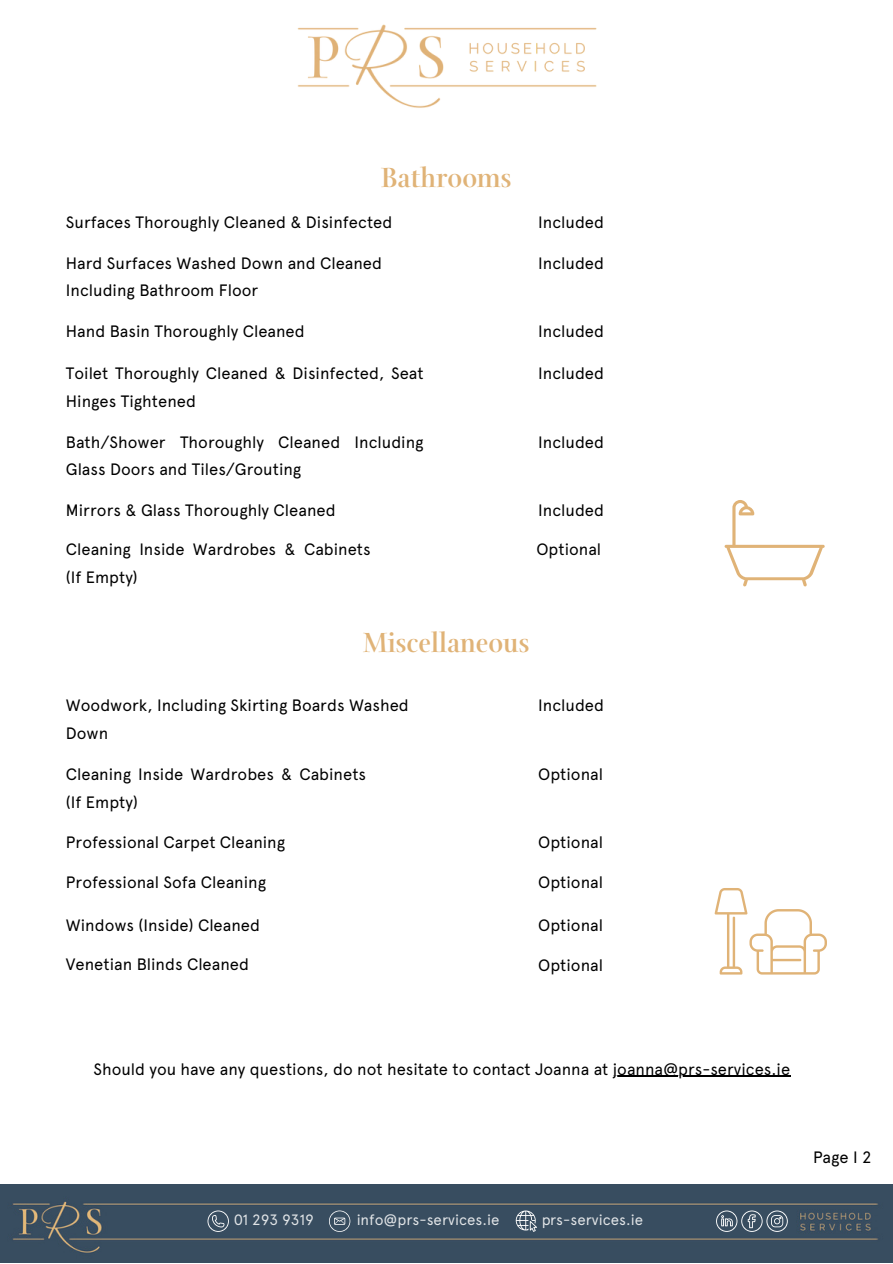
<style>
.page{position:relative;width:893px;height:1264px;background:#fff}
.page>*{position:absolute;margin:0;border:0;box-sizing:border-box;transform-origin:0 0}
.t1{font:700 30px "Arepo Std";color:#e0b377}
.t2{font:16.5px/27.5px "Apercu";color:#000}
.t3{font:15px "Apercu";color:#fff}
</style>
<div class="page">
<img style="left:0;top:1184px;width:892px;height:75px">
<svg style="left:515px;top:1210px;width:22px;height:21px"></svg>
<svg style="left:716px;top:1210px;width:71px;height:21px"></svg>
<svg style="left:207px;top:1210px;width:22px;height:21px"></svg>
<svg style="left:329px;top:1210px;width:21px;height:21px"></svg>
<hr style="left:0;top:1259px;width:892px;height:3px;background:#384d5f">
<img style="left:297px;top:24px;width:300px;height:84px">
<svg style="left:724px;top:500px;width:100px;height:86px"></svg>
<svg style="left:714px;top:888px;width:112px;height:86px"></svg>
<hr style="left:612px;top:1075px;width:178px;height:1px;background:#000">
<p class="t1" style="left:381px;top:165px;width:132px">Bathrooms</p>
<p class="t2" style="left:66px;top:209px;width:328px">Surfaces Thoroughly Cleaned &amp; Disinfected</p>
<p class="t2" style="left:66px;top:249px;width:317px">Hard Surfaces Washed Down and Cleaned<br>Including Bathroom Floor</p>
<p class="t2" style="left:66px;top:317px;width:240px">Hand Basin Thoroughly Cleaned</p>
<p class="t2" style="left:538px;top:209px;width:67px">Included</p>
<p class="t2" style="left:538px;top:249px;width:67px">Included</p>
<p class="t2" style="left:538px;top:317px;width:67px">Included</p>
<p class="t2" style="left:66px;top:360px;width:359px">Toilet Thoroughly Cleaned &amp; Disinfected, Seat<br>Hinges Tightened</p>
<p class="t2" style="left:66px;top:428px;width:359px">Bath/Shower Thoroughly Cleaned Including<br>Glass Doors and Tiles/Grouting</p>
<p class="t2" style="left:66px;top:496px;width:271px">Mirrors &amp; Glass Thoroughly Cleaned</p>
<p class="t2" style="left:538px;top:496px;width:67px">Included</p>
<p class="t2" style="left:538px;top:360px;width:67px">Included</p>
<p class="t2" style="left:538px;top:428px;width:67px">Included</p>
<p class="t2" style="left:66px;top:535px;width:306px">Cleaning Inside Wardrobes &amp; Cabinets (If Empty)</p>
<p class="t2" style="left:536px;top:535px;width:66px">Optional</p>
<p class="t1" style="left:363px;top:631px;width:168px">Miscellaneous</p>
<p class="t2" style="left:66px;top:692px;width:344px">Woodwork, Including Skirting Boards Washed<br>Down</p>
<p class="t2" style="left:66px;top:760px;width:302px">Cleaning Inside Wardrobes &amp; Cabinets (If Empty)</p>
<p class="t2" style="left:66px;top:828px;width:221px">Professional Carpet Cleaning</p>
<p class="t2" style="left:66px;top:867px;width:202px">Professional Sofa Cleaning</p>
<p class="t2" style="left:66px;top:911px;width:196px">Windows (Inside) Cleaned</p>
<p class="t2" style="left:66px;top:950px;width:185px">Venetian Blinds Cleaned</p>
<p class="t2" style="left:538px;top:692px;width:67px">Included</p>
<p class="t2" style="left:538px;top:760px;width:66px">Optional</p>
<p class="t2" style="left:538px;top:828px;width:66px">Optional</p>
<p class="t2" style="left:538px;top:868px;width:66px">Optional</p>
<p class="t2" style="left:538px;top:911px;width:66px">Optional</p>
<p class="t2" style="left:538px;top:951px;width:66px">Optional</p>
<p class="t2" style="left:93px;top:1055px;width:698px">Should you have any questions, do not hesitate to contact Joanna at joanna@prs-services.ie</p>
<p class="t3" style="left:233px;top:1211px;width:82px">01 293 9319</p>
<p class="t3" style="left:356px;top:1211px;width:144px">info@prs-services.ie</p>
<p class="t3" style="left:541px;top:1211px;width:104px">prs-services.ie</p>
<p class="t2" style="left:813px;top:1143px;width:60px">Page I 2</p>
</div>
